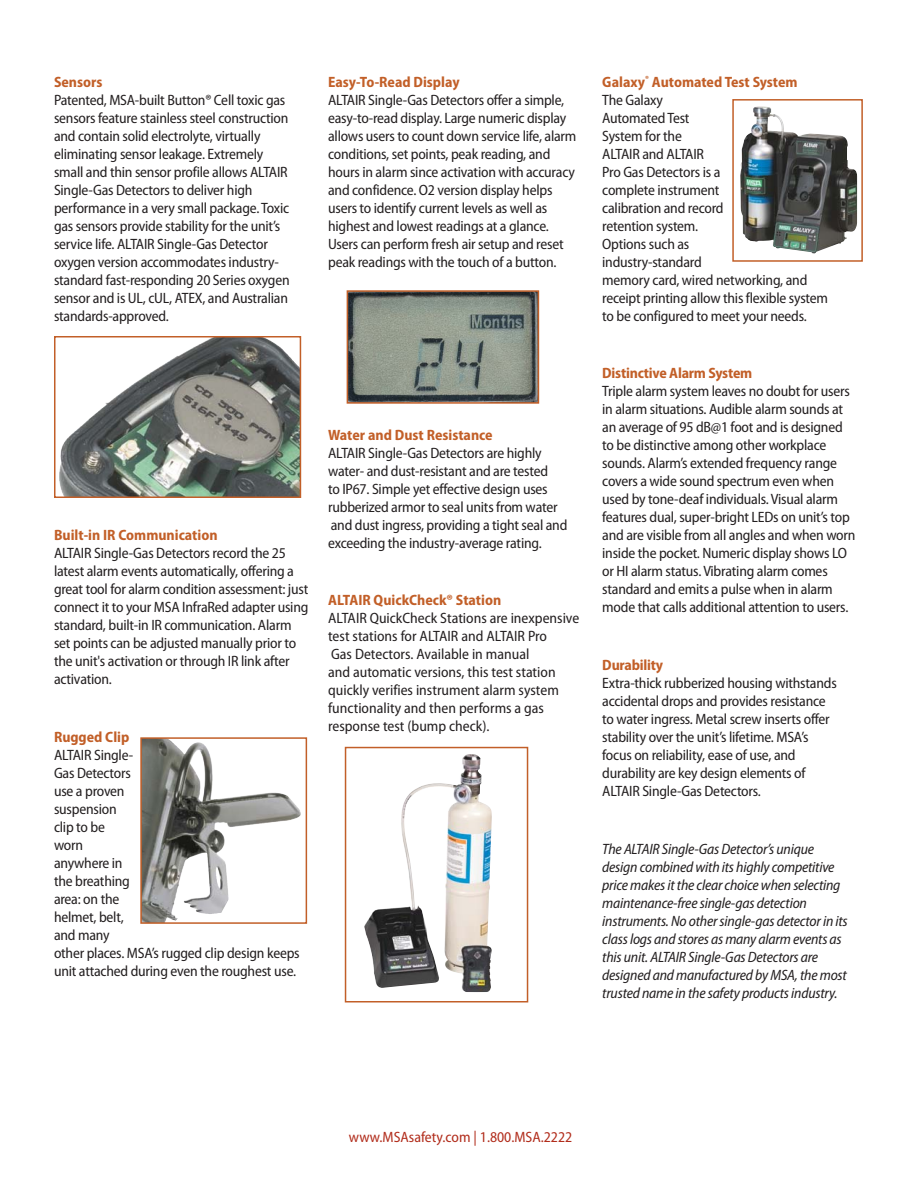
<style>
.page{position:relative;width:918px;height:1188px;background:#fff}
.page>*{position:absolute;margin:0;border:0;box-sizing:border-box;transform-origin:0 0}
.t1{font:semi-condensed 15px/18px "Myriad Pro";letter-spacing:-.015em;color:#231f20}
.t2{font:italic semi-condensed 15px/18px "Myriad Pro";letter-spacing:-.015em;color:#231f20}
.t3{font:700 semi-condensed 15px "Myriad Pro";color:#c25f28}
.t4{font:semi-condensed 15px "Myriad Pro";color:#b12c1b}
.s1{font-weight:700;color:#c25f28}
</style>
<div class="page">
<img style="left:153px;top:339px;width:145px;height:32px">
<img style="left:59px;top:371px;width:239px;height:124px">
<div style="left:54px;top:336px;width:247px;height:162px;border:2px solid #c25f28"></div>
<img style="left:143px;top:765px;width:158px;height:156px">
<img style="left:143px;top:740px;width:69px;height:25px">
<div style="left:140px;top:737px;width:167px;height:187px;border:2px solid #c25f28"></div>
<img style="left:364px;top:754px;width:128px;height:238px">
<div style="left:345px;top:747px;width:183px;height:256px;border:2px solid #c25f28"></div>
<img style="left:740px;top:106px;width:117px;height:147px">
<div style="left:732px;top:99px;width:131px;height:163px;border:2px solid #c25f28"></div>
<img style="left:350px;top:293px;width:186px;height:108px">
<div style="left:347px;top:290px;width:192px;height:114px;border:2px solid #c25f28"></div>
<p class="t3" style="left:54px;top:76px;width:50px">Sensors</p>
<p class="t1" style="left:54px;top:92px;width:237px">Patented, MSA-built Button® Cell toxic gas sensors feature stainless steel construction and contain solid electrolyte, virtually eliminating sensor leakage. Extremely small and thin sensor profile allows ALTAIR Single-Gas Detectors to deliver high performance in a very small package. Toxic gas sensors provide stability for the unit’s service life. ALTAIR Single-Gas Detector oxygen version accommodates industry&shy;standard fast-responding 20 Series oxygen sensor and is UL, cUL, ATEX, and Australian standards-approved.</p>
<p class="t3" style="left:328px;top:76px;width:133px">Easy-To-Read Display</p>
<p class="t1" style="left:328px;top:92px;width:250px">ALTAIR Single-Gas Detectors offer a simple, easy-to-read display. Large numeric display allows users to count down service life, alarm conditions, set points, peak reading, and hours in alarm since activation with accuracy and confidence. O2 version display helps users to identify current levels as well as highest and lowest readings at a glance.<br>Users can perform fresh air setup and reset peak readings with the touch of a button.</p>
<p class="t3" style="left:54px;top:530px;width:165px">Built-in IR Communication</p>
<p class="t1" style="left:54px;top:546px;width:256px">ALTAIR Single-Gas Detectors record the 25 latest alarm events automatically, offering a great tool for alarm condition assessment: just connect it to your MSA InfraRed adapter using standard, built-in IR communication. Alarm set points can be adjusted manually prior to the unit's activation or through IR link after activation.</p>
<p class="t3" style="left:54px;top:731px;width:77px">Rugged Clip</p>
<p class="t1" style="left:54px;top:747px;width:247px">ALTAIR Single-<br>Gas Detectors<br>use a proven<br>suspension<br>clip to be<br>worn<br>anywhere in<br>the breathing<br>area: on the<br>helmet, belt,<br>and many<br>other places. MSA’s rugged clip design keeps unit attached during even the roughest use.</p>
<p class="t3" style="left:328px;top:429px;width:166px">Water and Dust Resistance</p>
<p class="t1" style="left:328px;top:445px;width:241px">ALTAIR Single-Gas Detectors are highly water- and dust-resistant and are tested<br>to IP67. Simple yet effective design uses rubberized armor to seal units from water and dust ingress, providing a tight seal and exceeding the industry-average rating.</p>
<p class="t3" style="left:328px;top:595px;width:175px">ALTAIR QuickCheck® Station</p>
<p class="t1" style="left:328px;top:610px;width:253px">ALTAIR QuickCheck Stations are inexpensive test stations for ALTAIR and ALTAIR Pro<br>Gas Detectors. Available in manual<br>and automatic versions, this test station quickly verifies instrument alarm system functionality and then performs a gas response test (bump check).</p>
<p class="t1" style="left:602px;top:74px;width:227px"><span class="s1">Galaxy</span><sup>®</sup> <span class="s1">Automated Test System<br></span>The Galaxy<br>Automated Test<br>System for the<br>ALTAIR and ALTAIR<br>Pro Gas Detectors is a<br>complete instrument<br>calibration and record<br>retention system.<br>Options such as<br>industry-standard<br>memory card, wired networking, and receipt printing allow this flexible system to be configured to meet your needs.</p>
<p class="t3" style="left:602px;top:368px;width:152px">Distinctive Alarm System</p>
<p class="t1" style="left:602px;top:384px;width:255px">Triple alarm system leaves no doubt for users in alarm situations. Audible alarm sounds at an average of 95 dB@1 foot and is designed to be distinctive among other workplace sounds. Alarm’s extended frequency range covers a wide sound spectrum even when used by tone-deaf individuals. Visual alarm features dual, super-bright LEDs on unit’s top and are visible from all angles and when worn inside the pocket. Numeric display shows LO or HI alarm status. Vibrating alarm comes standard and emits a pulse when in alarm mode that calls additional attention to users.</p>
<p class="t3" style="left:602px;top:659px;width:62px">Durability</p>
<p class="t1" style="left:602px;top:675px;width:236px">Extra-thick rubberized housing withstands accidental drops and provides resistance to water ingress. Metal screw inserts offer stability over the unit’s lifetime. MSA’s focus on reliability, ease of use, and durability are key design elements of ALTAIR Single-Gas Detectors.</p>
<p class="t2" style="left:602px;top:841px;width:247px">The ALTAIR Single-Gas Detector’s unique design combined with its highly competitive price makes it the clear choice when selecting maintenance-free single-gas detection instruments. No other single-gas detector in its class logs and stores as many alarm events as this unit. ALTAIR Single-Gas Detectors are designed and manufactured by MSA, the most trusted name in the safety products industry.</p>
<p class="t4" style="left:349px;top:1131px;width:225px">www.MSAsafety.com | 1.800.MSA.2222</p>
</div>
